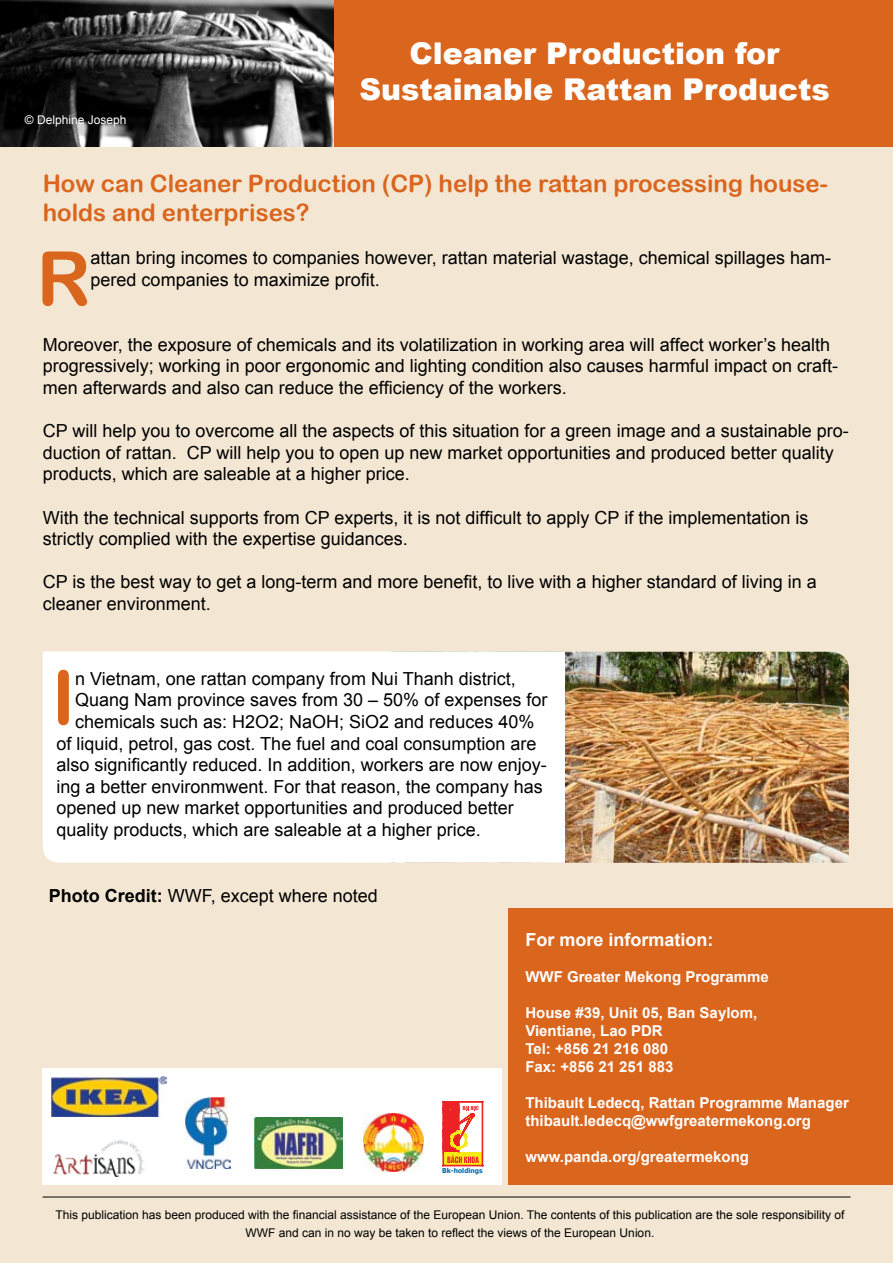
<style>
.page{position:relative;width:893px;height:1263px;background:#fff}
.page>*{position:absolute;margin:0;border:0;box-sizing:border-box;transform-origin:0 0}
.t1{font:75px "Arial Rounded MT Bold";color:#da651d}
.t2{font:900 30px/36px "Arial";color:#fff;text-align:center}
.t3{font:24px/28.8px "Arial Rounded MT Bold";color:#da651d}
.t4{font:18px/21.6px "Arial";color:#000}
.t5{font:700 18px "Arial";color:#fff}
.t6{font:700 15px/18px "Arial";color:#fff}
.t7{font:12px/17.2px "Arial";color:#000;text-align:center}
.t8{font:12px "Arial";color:#fff}
.t9{font:700 6.75px "Tahoma";color:#026db2}
.s1{font-weight:700}
</style>
<div class="page">
<div style="left:0;top:1px;width:893px;height:1262px;background:#f3e6d3"></div>
<div style="left:43px;top:1069px;width:459px;height:116px;background:#fff"></div>
<div style="left:0;top:0;width:893px;height:146px;background:#da651d"></div>
<img style="left:565px;top:652px;width:284px;height:211px">
<div style="left:43px;top:651px;width:522px;height:212px;background:#fff"></div>
<img style="left:51px;top:1077px;width:115px;height:40px">
<img style="left:185px;top:1097px;width:46px;height:72px">
<img style="left:254px;top:1117px;width:89px;height:51px">
<img style="left:53px;top:1139px;width:92px;height:37px">
<svg style="left:443px;top:1101px;width:40px;height:65px"></svg>
<img style="left:364px;top:1113px;width:60px;height:59px">
<hr style="left:43px;top:1197px;width:807px;height:1px;background:#000">
<div style="left:509px;top:909px;width:384px;height:276px;background:#da651d"></div>
<img style="left:0;top:1px;width:334px;height:146px">
<p class="t8" style="left:25px;top:112px;width:103px">© Delphine Joseph</p>
<h2 class="t2" style="left:359px;top:34px;width:472px">Cleaner Production for<br>Sustainable Rattan Products</h2>
<h3 class="t3" style="left:43px;top:169px;width:787px">How can Cleaner Production (CP) help the rattan processing house&shy;holds and enterprises?</h3>
<p class="t4" style="left:91px;top:247px;width:742px">attan bring incomes to companies however, rattan material wastage, chemical spillages ham&shy;pered companies to maximize profit.</p>
<h1 class="t1" style="left:37px;top:234px;width:55px">R</h1>
<p class="t4" style="left:43px;top:334px;width:797px">Moreover, the exposure of chemicals and its volatilization in working area will affect worker’s health progressively; working in poor ergonomic and lighting condition also causes harmful impact on craft&shy;men afterwards and also can reduce the efficiency of the workers.</p>
<p class="t4" style="left:43px;top:420px;width:808px">CP will help you to overcome all the aspects of this situation for a green image and a sustainable pro&shy;duction of rattan. CP will help you to open up new market opportunities and produced better quality products, which are saleable at a higher price.</p>
<p class="t4" style="left:43px;top:507px;width:767px">With the technical supports from CP experts, it is not difficult to apply CP if the implementation is strictly complied with the expertise guidances.</p>
<p class="t4" style="left:43px;top:571px;width:776px">CP is the best way to get a long-term and more benefit, to live with a higher standard of living in a cleaner environment.</p>
<h1 class="t1" style="left:52px;top:653px;width:25px">I</h1>
<p class="t4" style="left:75px;top:668px;width:442px">n Vietnam, one rattan company from Nui Thanh district,</p>
<p class="t4" style="left:75px;top:689px;width:474px">Quang Nam province saves from 30 – 50% of expenses for</p>
<p class="t4" style="left:75px;top:711px;width:461px">chemicals such as: H2O2; NaOH; SiO2 and reduces 40%</p>
<p class="t4" style="left:57px;top:732px;width:481px">of liquid, petrol, gas cost. The fuel and coal consumption are</p>
<p class="t4" style="left:57px;top:754px;width:492px">also significantly reduced. In addition, workers are now enjoy-</p>
<p class="t4" style="left:57px;top:776px;width:488px">ing a better environmwent. For that reason, the company has</p>
<p class="t4" style="left:57px;top:797px;width:459px">opened up new market opportunities and produced better</p>
<p class="t4" style="left:57px;top:819px;width:426px">quality products, which are saleable at a higher price.</p>
<p class="t4" style="left:49px;top:885px;width:331px"><span class="s1">Photo Credit:</span> WWF, except where noted</p>
<p class="t5" style="left:525px;top:928px;width:190px">For more information:</p>
<p class="t6" style="left:525px;top:968px;width:245px">WWF Greater Mekong Programme</p>
<p class="t6" style="left:525px;top:1004px;width:233px">House #39, Unit 05, Ban Saylom,<br>Vientiane, Lao PDR<br>Tel: +856 21 216 080<br>Fax: +856 21 251 883</p>
<p class="t6" style="left:525px;top:1094px;width:325px">Thibault Ledecq, Rattan Programme Manager thibault.ledecq@wwfgreatermekong.org</p>
<p class="t6" style="left:525px;top:1148px;width:225px">www.panda.org/greatermekong</p>
<p class="t9" style="left:442px;top:1166px;width:42px">Bk-holdings</p>
<p class="t7" style="left:55px;top:1206px;width:790px">This publication has been produced with the financial assistance of the European Union. The contents of this publication are the sole responsibility of<br>WWF and can in no way be taken to reflect the views of the European Union.</p>
</div>
